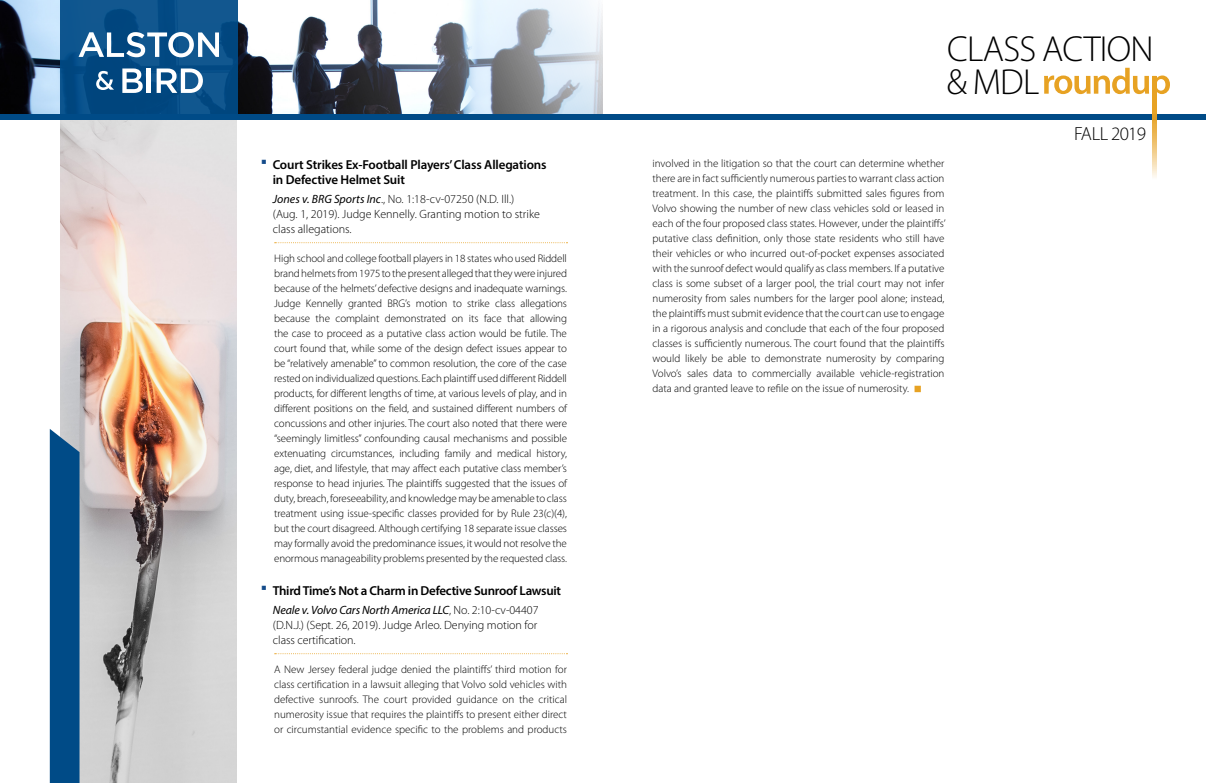
<style>
.page{position:relative;width:1206px;height:783px;background:#fff}
.page>*{position:absolute;margin:0;border:0;box-sizing:border-box;transform-origin:0 0}
.t1{font:300 36.3px/33.1px "Myriad Pro";letter-spacing:-.02em;color:#000}
.t2{font:300 19px "Myriad Pro";letter-spacing:-.04em;color:#000}
.t3{font:600 13px/15px "Myriad Pro";letter-spacing:-.015em;color:#000}
.t4{font:300 12px/15px "Myriad Pro";color:#000}
.t5{font:300 11px/15px "Myriad Pro";color:#000;text-align:justify}
.s1{font-weight:400;font-style:italic}
.s2{color:#e7a223}
</style>
<div class="page">
<img style="left:60px;top:120px;width:177px;height:663px">
<img style="left:0;top:0;width:603px;height:114px">
<div style="left:0;top:114px;width:634px;height:6px;background:#004b87"></div>
<div style="left:630px;top:114px;width:576px;height:6px;background:#004b87"></div>
<div style="left:50px;top:429px;width:30px;height:354px;background:#004b87"></div>
<div style="left:60px;top:0;width:177px;height:119px;background:linear-gradient(to right,#074d86,#0d538b)"></div>
<svg style="left:79px;top:32px;width:140px;height:25px"></svg>
<svg style="left:96px;top:71px;width:18px;height:19px"></svg>
<svg style="left:122px;top:69px;width:21px;height:24px"></svg>
<hr style="left:147px;top:69px;width:4px;height:24px;background:#fff">
<svg style="left:157px;top:69px;width:46px;height:24px"></svg>
<svg style="left:1152px;top:101px;width:5px;height:77px"></svg>
<svg style="left:1044px;top:68px;width:126px;height:33px"></svg>
<svg style="left:275px;top:242px;width:292px;height:1px"></svg>
<svg style="left:275px;top:653px;width:292px;height:1px"></svg>
<p class="t3" style="left:273px;top:157px;width:275px">Court Strikes Ex-Football Players’ Class Allegations in Defective Helmet Suit</p>
<p class="t4" style="left:273px;top:192px;width:269px"><span class="s1">Jones v. BRG Sports Inc</span>., No. 1:18-cv-07250 (N.D. Ill.) (Aug. 1, 2019). Judge Kennelly. Granting motion to strike class allegations.</p>
<p class="t5" style="left:274px;top:250px;width:294px">High school and college football players in 18 states who used Riddell brand helmets from 1975 to the present alleged that they were injured because of the helmets’ defective designs and inadequate warnings.<br>Judge Kennelly granted BRG’s motion to strike class allegations because the complaint demonstrated on its face that allowing the case to proceed as a putative class action would be futile. The court found that, while some of the design defect issues appear to be “relatively amenable” to common resolution, the core of the case rested on individualized questions. Each plaintiff used different Riddell products, for different lengths of time, at various levels of play, and in different positions on the field, and sustained different numbers of concussions and other injuries. The court also noted that there were “seemingly limitless” confounding causal mechanisms and possible extenuating circumstances, including family and medical history, age, diet, and lifestyle, that may affect each putative class member’s response to head injuries. The plaintiffs suggested that the issues of duty, breach, foreseeability, and knowledge may be amenable to class treatment using issue-specific classes provided for by Rule 23(c)(4), but the court disagreed. Although certifying 18 separate issue classes may formally avoid the predominance issues, it would not resolve the enormous manageability problems presented by the requested class.</p>
<p class="t3" style="left:273px;top:583px;width:290px">Third Time’s Not a Charm in Defective Sunroof Lawsuit</p>
<p class="t4" style="left:273px;top:603px;width:267px;text-align:justify"><span class="s1">Neale v. Volvo Cars North America LLC</span>, No. 2:10-cv-04407 (D.N.J.) (Sept. 26, 2019). Judge Arleo. Denying motion for class certification.</p>
<p class="t5" style="left:274px;top:661px;width:294px">A New Jersey federal judge denied the plaintiffs’ third motion for class certification in a lawsuit alleging that Volvo sold vehicles with defective sunroofs. The court provided guidance on the critical numerosity issue that requires the plaintiffs to present either direct or circumstantial evidence specific to the problems and products</p>
<h1 class="t1" style="left:947px;top:32px;width:208px">CLASS ACTION &amp; MDL</h1>
<p class="t5" style="left:653px;top:156px;width:295px">involved in the litigation so that the court can determine whether there are in fact sufficiently numerous parties to warrant class action treatment. In this case, the plaintiffs submitted sales figures from Volvo showing the number of new class vehicles sold or leased in each of the four proposed class states. However, under the plaintiffs’ putative class definition, only those state residents who still have their vehicles or who incurred out-of-pocket expenses associated with the sunroof defect would qualify as class members. If a putative class is some subset of a larger pool, the trial court may not infer numerosity from sales numbers for the larger pool alone; instead, the plaintiffs must submit evidence that the court can use to engage in a rigorous analysis and conclude that each of the four proposed classes is sufficiently numerous. The court found that the plaintiffs would likely be able to demonstrate numerosity by comparing Volvo’s sales data to commercially available vehicle-registration data and granted leave to refile on the issue of numerosity. <span class="s2">■</span></p>
<h2 class="t2" style="left:1074px;top:122px;width:73px">FALL 2019</h2>
</div>
